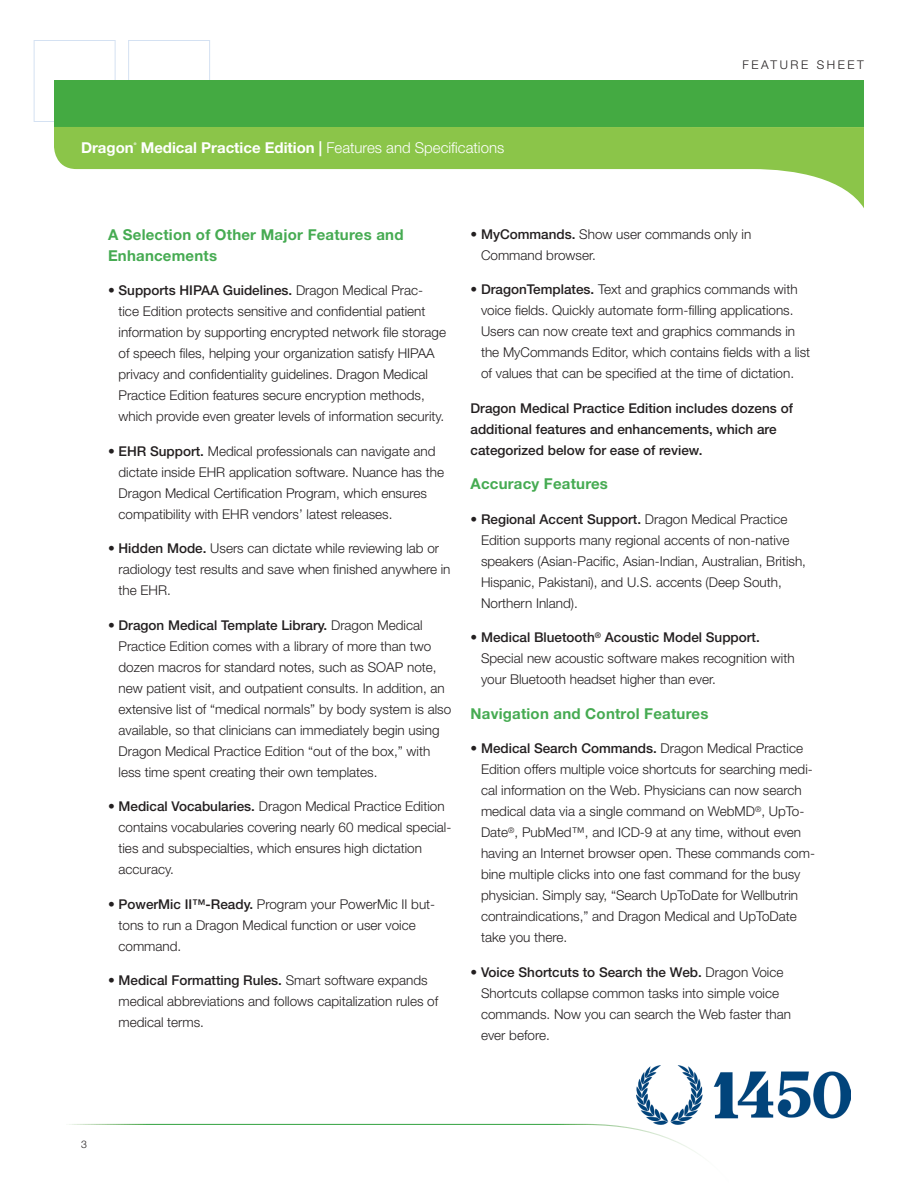
<style>
.page{position:relative;width:918px;height:1188px;background:#fff}
.page>*{position:absolute;margin:0;border:0;box-sizing:border-box;transform-origin:0 0}
.Subhead_1{font:700 15px/21px "Helvetica Neue LT";letter-spacing:.015em;color:#46ab52}
.t1{font:300 15px "Helvetica Neue LT";color:#fff}
.t2{font:700 15px "Helvetica Neue LT";color:#fff}
.Body_Copy{font:300 13.5px/21px "Helvetica Neue LT";color:#231f20}
.Body_Copy-2{font:500 13.5px/21px "Helvetica Neue LT";color:#231f20}
.t3{font:300 12px "Helvetica Neue LT";letter-spacing:.215em;color:#231f20}
.t4{font:300 10.5px "Helvetica Neue LT";color:#231f20}
.t5{font:700 3.45px "Helvetica Neue LT";color:#fff}
.s1{font-weight:700}
.s2{font-weight:500}
</style>
<div class="page">
<svg style="left:69px;top:1123px;width:632px;height:33px"></svg>
<div style="left:34px;top:40px;width:82px;height:82px;border:1px solid #d4e1f2"></div>
<div style="left:128px;top:40px;width:82px;height:82px;border:1px solid #d4e1f2"></div>
<div style="left:54px;top:80px;width:810px;height:47px;background:#44aa42"></div>
<svg style="left:54px;top:127px;width:810px;height:81px;fill:#8bc549"></svg>
<img style="left:636px;top:1066px;width:214px;height:59px">
<p class="t2" style="left:81px;top:138px;width:54px">Dragon</p>
<p class="t5" style="left:134px;top:141px;width:4px">®</p>
<p class="t1" style="left:141px;top:138px;width:365px"><span class="s1">Medical Practice Edition |</span> Features and Specifications</p>
<p class="t3" style="left:742px;top:58px;width:123px">FEATURE SHEET</p>
<p class="Subhead_1" style="left:108px;top:224px;width:297px">A Selection of Other Major Features and<br>Enhancements</p>
<p class="Body_Copy" style="left:119px;top:280px;width:329px;text-indent:-11px">• <span class="s2">Supports HIPAA Guidelines.</span> Dragon Medical Prac&shy;tice Edition protects sensitive and confidential patient information by supporting encrypted network file storage of speech files, helping your organization satisfy HIPAA privacy and confidentiality guidelines. Dragon Medical Practice Edition features secure encryption methods, which provide even greater levels of information security.</p>
<p class="Body_Copy" style="left:119px;top:440px;width:327px;text-indent:-11px">• <span class="s2">EHR Support.</span> Medical professionals can navigate and dictate inside EHR application software. Nuance has the Dragon Medical Certification Program, which ensures compatibility with EHR vendors’ latest releases.</p>
<p class="Body_Copy" style="left:119px;top:538px;width:334px;text-indent:-11px">• <span class="s2">Hidden Mode.</span> Users can dictate while reviewing lab or radiology test results and save when finished anywhere in the EHR.</p>
<p class="Body_Copy" style="left:119px;top:614px;width:334px;text-indent:-11px">• <span class="s2">Dragon Medical Template Library.</span> Dragon Medical Practice Edition comes with a library of more than two dozen macros for standard notes, such as SOAP note, new patient visit, and outpatient consults. In addition, an extensive list of “medical normals” by body system is also available, so that clinicians can immediately begin using Dragon Medical Practice Edition “out of the box,” with less time spent creating their own templates.</p>
<p class="Body_Copy" style="left:119px;top:796px;width:334px;text-indent:-11px">• <span class="s2">Medical Vocabularies.</span> Dragon Medical Practice Edition contains vocabularies covering nearly 60 medical special&shy;ties and subspecialties, which ensures high dictation accuracy.</p>
<p class="Body_Copy" style="left:119px;top:893px;width:318px;text-indent:-11px">• <span class="s2">PowerMic II™-Ready.</span> Program your PowerMic II but&shy;tons to run a Dragon Medical function or user voice command.</p>
<p class="Body_Copy" style="left:119px;top:970px;width:321px;text-indent:-11px">• <span class="s2">Medical Formatting Rules.</span> Smart software expands medical abbreviations and follows capitalization rules of medical terms.</p>
<p class="Body_Copy" style="left:481px;top:223px;width:272px;text-indent:-11px">• <span class="s2">MyCommands.</span> Show user commands only in<br>Command browser.</p>
<p class="Body_Copy" style="left:481px;top:279px;width:331px;text-indent:-11px">• <span class="s2">DragonTemplates.</span> Text and graphics commands with voice fields. Quickly automate form-filling applications.<br>Users can now create text and graphics commands in the MyCommands Editor, which contains fields with a list of values that can be specified at the time of dictation.</p>
<p class="Body_Copy-2" style="left:471px;top:397px;width:324px">Dragon Medical Practice Edition includes dozens of additional features and enhancements, which are categorized below for ease of review.</p>
<p class="Subhead_1" style="left:471px;top:473px;width:139px">Accuracy Features</p>
<p class="Body_Copy" style="left:481px;top:508px;width:327px;text-indent:-11px"><span class="s2">• Regional Accent Support.</span> Dragon Medical Practice Edition supports many regional accents of non-native speakers (Asian-Pacific, Asian-Indian, Australian, British, Hispanic, Pakistani), and U.S. accents (Deep South, Northern Inland).</p>
<p class="Body_Copy" style="left:481px;top:627px;width:315px;text-indent:-11px"><span class="s2">• Medical Bluetooth</span><sup>®</sup> <span class="s2">Acoustic Model Support.<br></span>Special new acoustic software makes recognition with your Bluetooth headset higher than ever.</p>
<p class="Subhead_1" style="left:471px;top:703px;width:239px">Navigation and Control Features</p>
<p class="Body_Copy" style="left:481px;top:738px;width:336px;text-indent:-11px"><span class="s2">• Medical Search Commands.</span> Dragon Medical Practice Edition offers multiple voice shortcuts for searching medi&shy;cal information on the Web. Physicians can now search medical data via a single command on WebMD<sup>®</sup>, UpTo-Date<sup>®</sup>, PubMed™, and ICD-9 at any time, without even having an Internet browser open. These commands com&shy;bine multiple clicks into one fast command for the busy physician. Simply say, “Search UpToDate for Wellbutrin contraindications,” and Dragon Medical and UpToDate take you there.</p>
<p class="Body_Copy" style="left:481px;top:961px;width:312px;text-indent:-11px"><span class="s2">• Voice Shortcuts to Search the Web.</span> Dragon Voice Shortcuts collapse common tasks into simple voice commands. Now you can search the Web faster than ever before.</p>
<p class="t4" style="left:81px;top:1138px;width:7px">3</p>
</div>
